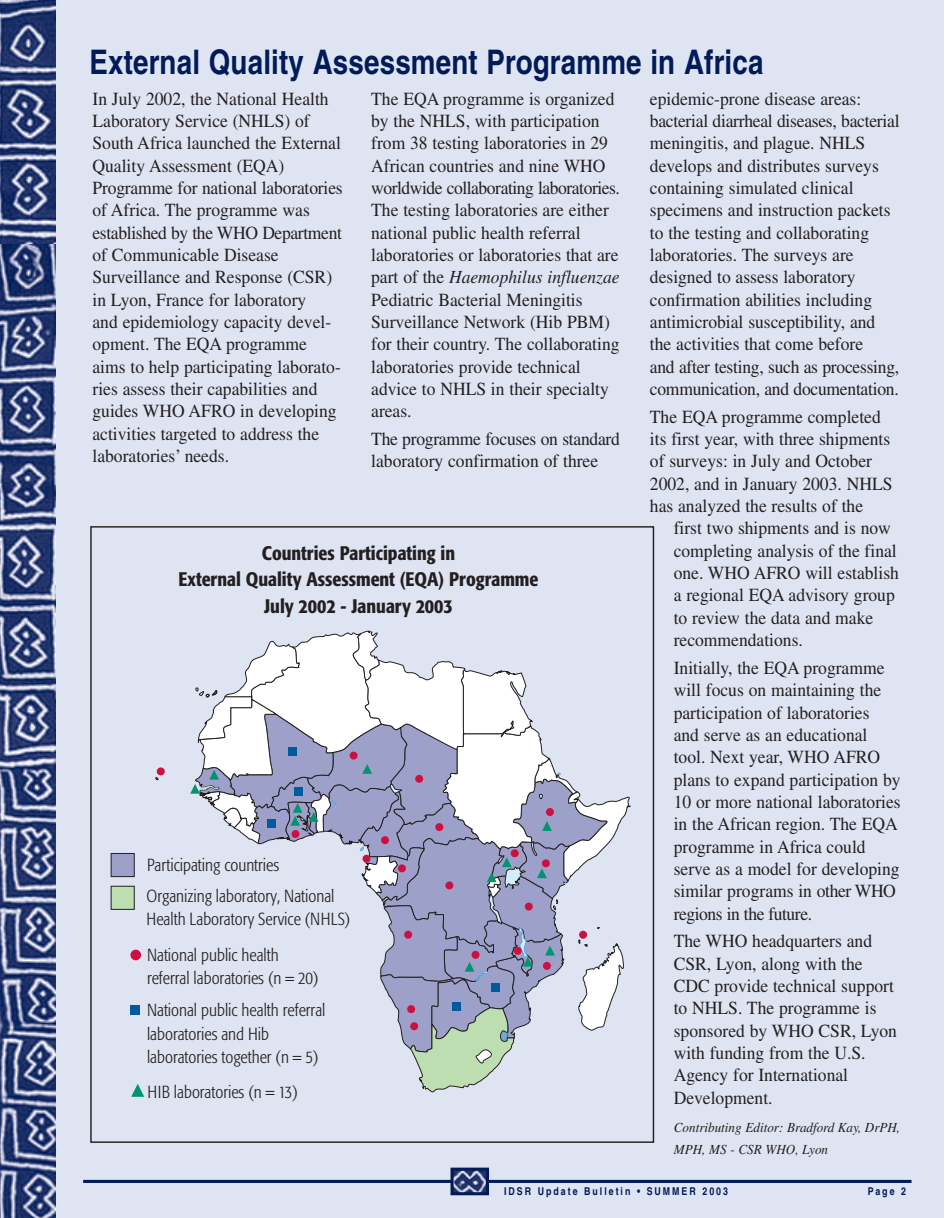
<style>
.page{position:relative;width:945px;height:1218px;background:#fff}
.page>*{position:absolute;margin:0;border:0;box-sizing:border-box;transform-origin:0 0}
.t1{font:700 condensed 33.95px "Helvetica";letter-spacing:.005em;color:#001b58}
.t2{font:500 condensed 19.43px/26.4px "Formata";color:#231f20;text-align:center}
.t3{font:18.55px/22.4px "Times";color:#231f20;scale:.95 1}
.t4{font:300 condensed 17.32px/30.6px "Formata";color:#231f20}
.t5{font:italic 13.83px/22.4px "Times";color:#231f20;scale:.95 1}
.t6{font:700 condensed 10.85px "Helvetica";letter-spacing:.18em;color:#001b58}
.s1{font-style:italic}
</style>
<div class="page">
<div style="left:51px;top:0;width:893px;height:1218px;background:#dfe4f2"></div>
<img style="left:0;top:0;width:55px;height:245px">
<img style="left:0;top:245px;width:55px;height:973px">
<svg style="left:155px;top:777px;width:4px;height:4px"></svg>
<div style="left:157px;top:767px;width:8px;height:8px;background:#ce1041;border-radius:50%"></div>
<div style="left:111px;top:853px;width:24px;height:24px;background:#9da0c9;border:1px solid #231f20"></div>
<div style="left:111px;top:886px;width:24px;height:24px;background:#bddeb1;border:1px solid #231f20"></div>
<div style="left:130px;top:950px;width:11px;height:10px;background:#ce1041;border-radius:50%"></div>
<div style="left:130px;top:1005px;width:10px;height:10px;background:#005a9c"></div>
<svg style="left:131px;top:1084px;width:13px;height:13px"></svg>
<svg style="left:190px;top:630px;width:441px;height:463px"></svg>
<hr style="left:83px;top:1180px;width:829px;height:3px;background:#001b58">
<img style="left:455px;top:1172px;width:30px;height:19px">
<div style="left:451px;top:1168px;width:38px;height:27px;border:3px solid #001b58"></div>
<h1 class="t1" style="left:89px;top:50px;width:676px">External Quality Assessment Programme in Africa</h1>
<p class="t3" style="left:92px;top:89px;width:265px">In July 2002, the National Health<br>Laboratory Service (NHLS) of<br>South Africa launched the External<br>Quality Assessment (EQA)<br>Programme for national laboratories of Africa. The programme was established by the WHO Department of Communicable Disease<br>Surveillance and Response (CSR) in Lyon, France for laboratory<br>and epidemiology capacity devel&shy;opment. The EQA programme aims to help participating laborato&shy;ries assess their capabilities and guides WHO AFRO in developing activities targeted to address the laboratories’ needs.</p>
<p class="t3" style="left:371px;top:89px;width:263px">The EQA programme is organized by the NHLS, with participation from 38 testing laboratories in 29<br>African countries and nine WHO worldwide collaborating laboratories.<br>The testing laboratories are either national public health referral laboratories or laboratories that are part of the <span class="s1">Haemophilus influenzae<br></span>Pediatric Bacterial Meningitis<br>Surveillance Network (Hib PBM) for their country. The collaborating laboratories provide technical advice to NHLS in their specialty areas.</p>
<p class="t3" style="left:371px;top:429px;width:263px">The programme focuses on standard laboratory confirmation of three</p>
<p class="t2" style="left:179px;top:541px;width:361px">Countries Participating in<br>External Quality Assessment (EQA) Programme<br>July 2002 - January 2003</p>
<p class="t4" style="left:147px;top:851px;width:189px">Participating countries<br>Organizing laboratory, National</p>
<p class="t4" style="left:147px;top:903px;width:205px;line-height:35.5px">Health Laboratory Service (NHLS)<br>National public health</p>
<p class="t4" style="left:147px;top:964px;width:180px;line-height:31.7px">referral laboratories (n = 20)<br>National public health referral</p>
<p class="t4" style="left:147px;top:1023px;width:173px;line-height:23.4px">laboratories and Hib laboratories together (n = 5)</p>
<p class="t4" style="left:148px;top:1078px;width:152px">HIB laboratories (n = 13)</p>
<p class="t3" style="left:650px;top:89px;width:264px">epidemic-prone disease areas: bacterial diarrheal diseases, bacterial meningitis, and plague. NHLS develops and distributes surveys containing simulated clinical specimens and instruction packets to the testing and collaborating laboratories. The surveys are designed to assess laboratory confirmation abilities including antimicrobial susceptibility, and the activities that come before<br>and after testing, such as processing, communication, and documentation.</p>
<p class="t3" style="left:650px;top:407px;width:257px">The EQA programme completed its first year, with three shipments of surveys: in July and October<br>2002, and in January 2003. NHLS has analyzed the results of the</p>
<p class="t3" style="left:674px;top:519px;width:239px">first two shipments and is now completing analysis of the final one. WHO AFRO will establish a regional EQA advisory group to review the data and make recommendations.</p>
<p class="t3" style="left:674px;top:658px;width:240px">Initially, the EQA programme will focus on maintaining the participation of laboratories<br>and serve as an educational tool. Next year, WHO AFRO plans to expand participation by<br>10 or more national laboratories in the African region. The EQA programme in Africa could serve as a model for developing similar programs in other WHO regions in the future.</p>
<p class="t3" style="left:674px;top:932px;width:237px">The WHO headquarters and<br>CSR, Lyon, along with the<br>CDC provide technical support to NHLS. The programme is sponsored by WHO CSR, Lyon with funding from the U.S.<br>Agency for International<br>Development.</p>
<p class="t5" style="left:674px;top:1117px;width:240px">Contributing Editor: Bradford Kay, DrPH,<br>MPH, MS - CSR WHO, Lyon</p>
<p class="t6" style="left:504px;top:1187px;width:225px">IDSR Update Bulletin • SUMMER 2003</p>
<p class="t6" style="left:868px;top:1187px;width:40px">Page 2</p>
</div>
